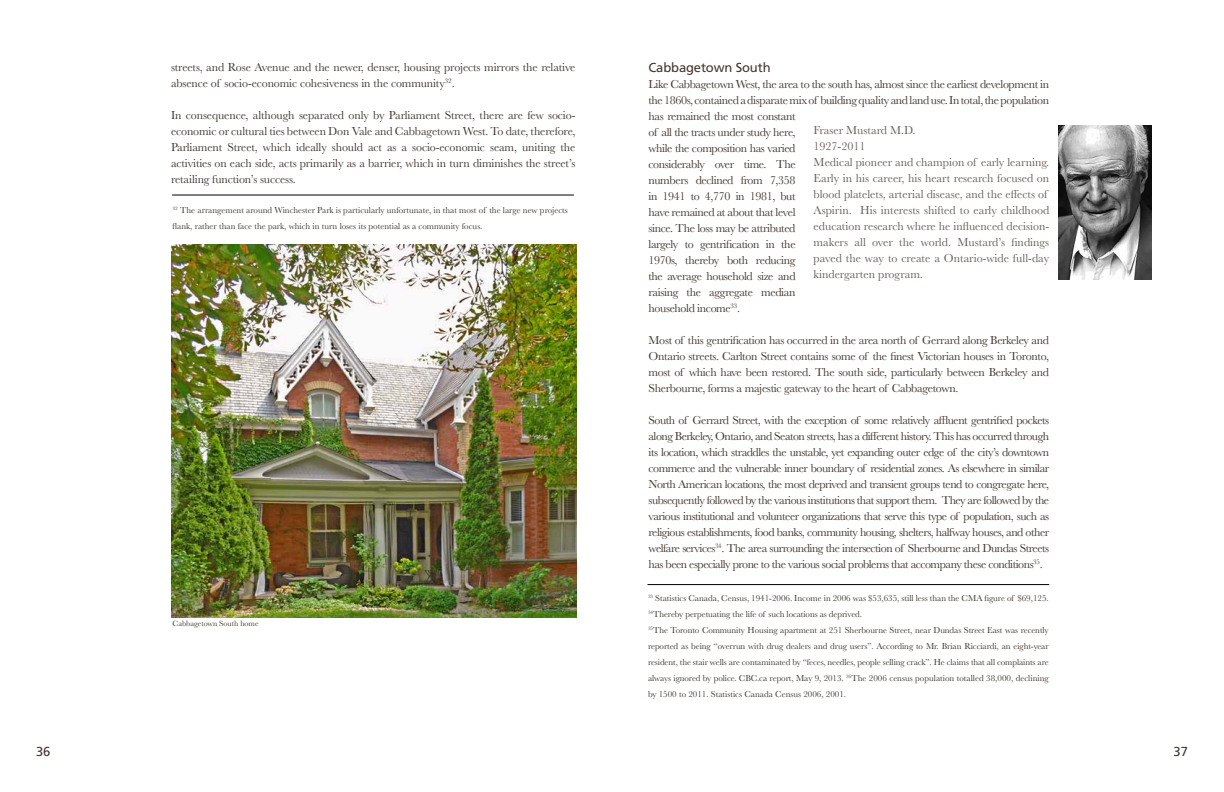
<style>
.page{position:relative;width:1224px;height:792px;background:#fff}
.page>*{position:absolute;margin:0;border:0;box-sizing:border-box;transform-origin:0 0}
.t1{font:13px "Frutiger";letter-spacing:-.01em;color:#43372f}
.t2{font:12px/16px "Baskerville";letter-spacing:-.03em;color:#43372f;text-align:justify}
.t3{font:12px/16px "Baskerville";color:#685e58}
.t4{font:12px/16px "Baskerville";letter-spacing:-.01em;color:#43372f}
.t5{font:9px/16px "Baskerville";letter-spacing:-.01em;color:#43372f}
.t6{font:8px "Baskerville";color:#43372f}
</style>
<div class="page">
<img style="left:171px;top:245px;width:405px;height:373px">
<hr style="left:172px;top:195px;width:402px;height:1px;background:#000">
<img style="left:1058px;top:126px;width:94px;height:154px">
<hr style="left:647px;top:584px;width:402px;height:1px;background:#000">
<p class="t4" style="left:171px;top:59px;width:406px">streets, and Rose Avenue and the newer, denser, housing projects mirrors the relative absence of socio-economic cohesiveness in the community<sup>32</sup>.</p>
<p class="t2" style="left:171px;top:107px;width:406px">In consequence, although separated only by Parliament Street, there are few socio&shy;economic or cultural ties between Don Vale and Cabbagetown West. To date, therefore, Parliament Street, which ideally should act as a socio-economic seam, uniting the activities on each side, acts primarily as a barrier, which in turn diminishes the street’s retailing function’s success.</p>
<p class="t5" style="left:173px;top:202px;width:397px"><sup>32</sup> The arrangement around Winchester Park is particularly unfortunate, in that most of the large new projects flank, rather than face the park, which in turn loses its potential as a community focus.</p>
<p class="t6" style="left:173px;top:618px;width:87px">Cabbagetown South home</p>
<p class="t1" style="left:648px;top:60px;width:124px">Cabbagetown South</p>
<p class="t2" style="left:648px;top:76px;width:402px;text-align:left">Like Cabbagetown West, the area to the south has, almost since the earliest development in the 1860s, contained a disparate mix of building quality and land use. In total, the population has remained the most constant<br>of all the tracts under study here,<br>while the composition has varied<br>considerably over time. The<br>numbers declined from 7,358<br>in 1941 to 4,770 in 1981, but<br>have remained at about that level<br>since. The loss may be attributed<br>largely to gentrification in the<br>1970s, thereby both reducing<br>the average household size and<br>raising the aggregate median<br>household income<sup>33</sup>.</p>
<p class="t2" style="left:649px;top:332px;width:402px">Most of this gentrification has occurred in the area north of Gerrard along Berkeley and Ontario streets. Carlton Street contains some of the finest Victorian houses in Toronto, most of which have been restored. The south side, particularly between Berkeley and Sherbourne, forms a majestic gateway to the heart of Cabbagetown.</p>
<p class="t2" style="left:648px;top:412px;width:402px">South of Gerrard Street, with the exception of some relatively affluent gentrified pockets along Berkeley, Ontario, and Seaton streets, has a different history. This has occurred through its location, which straddles the unstable, yet expanding outer edge of the city’s downtown commerce and the vulnerable inner boundary of residential zones. As elsewhere in similar North American locations, the most deprived and transient groups tend to congregate here, subsequently followed by the various institutions that support them. They are followed by the various institutional and volunteer organizations that serve this type of population, such as religious establishments, food banks, community housing, shelters, halfway houses, and other welfare services<sup>34</sup>. The area surrounding the intersection of Sherbourne and Dundas Streets has been especially prone to the various social problems that accompany these conditions<sup>35</sup>.</p>
<p class="t3" style="left:814px;top:122px;width:237px">Fraser Mustard M.D.<br>1927-2011<br>Medical pioneer and champion of early learning.<br>Early in his career, his heart research focused on blood platelets, arterial disease, and the effects of Aspirin. His interests shifted to early childhood education research where he influenced decision&shy;makers all over the world. Mustard’s findings paved the way to create a Ontario-wide full-day kindergarten program.</p>
<p class="t5" style="left:648px;top:591px;width:402px"><sup>33</sup> Statistics Canada, Census, 1941-2006. Income in 2006 was $53,635, still less than the CMA figure of $69,125.<br><sup>34</sup>Thereby perpetuating the life of such locations as deprived.<br><sup>35</sup>The Toronto Community Housing apartment at 251 Sherbourne Street, near Dundas Street East was recently reported as being “overrun with drug dealers and drug users”. According to Mr. Brian Ricciardi, an eight-year resident, the stair wells are contaminated by “feces, needles, people selling crack”. He claims that all complaints are always ignored by police. CBC.ca report, May 9, 2013. <sup>36</sup>The 2006 census population totalled 38,000, declining by 1500 to 2011. Statistics Canada Census 2006, 2001.</p>
<p class="t1" style="left:36px;top:743px;width:16px">36</p>
<p class="t1" style="left:1174px;top:743px;width:16px">37</p>
</div>
